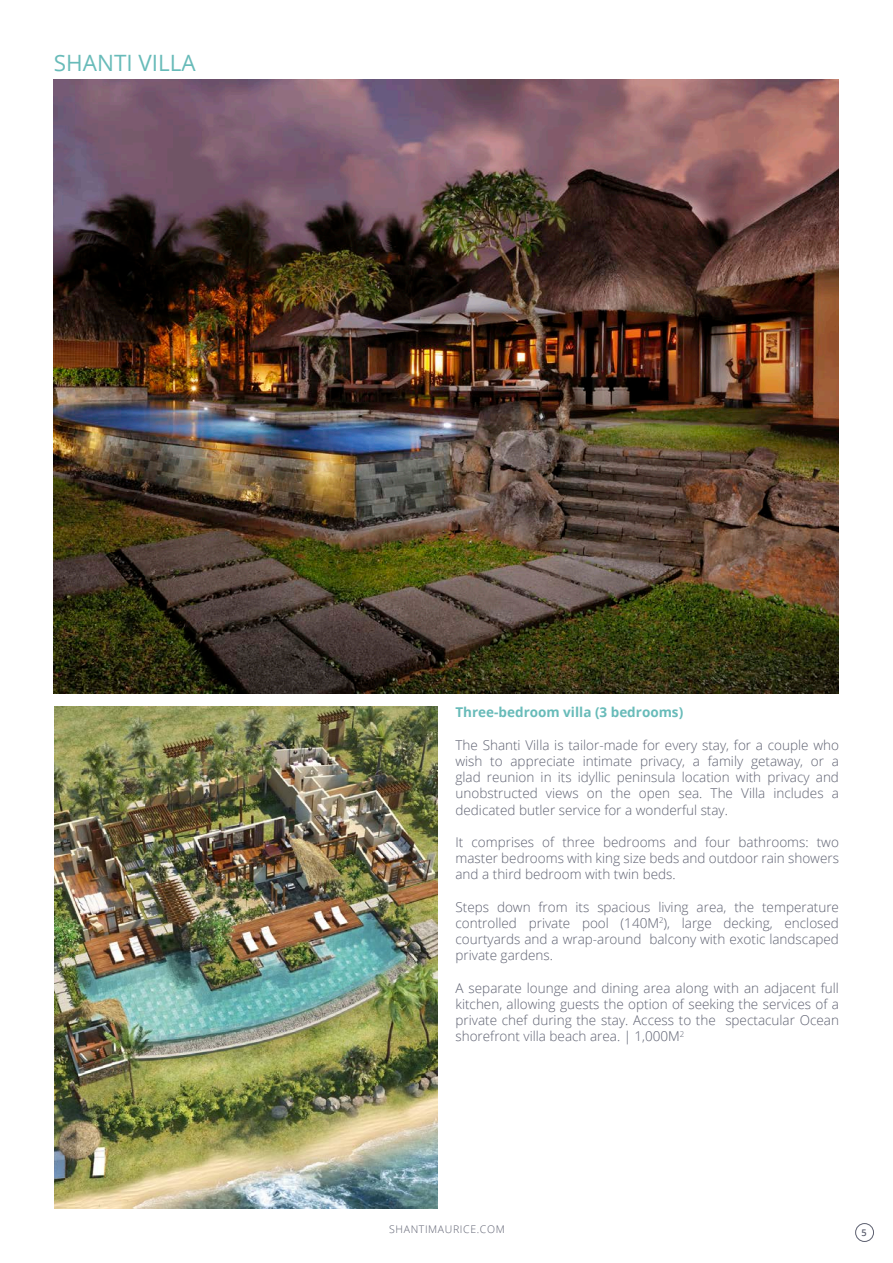
<style>
.page{position:relative;width:893px;height:1263px;background:#fff}
.page>*{position:absolute;margin:0;border:0;box-sizing:border-box;transform-origin:0 0}
.t1{font:22.5px "Open Sans";color:#68bbb9}
.t2{font:300 13.5px/16.2px "Open Sans";color:#5d6070;text-align:justify}
.t3{font:700 13.5px "Open Sans";color:#68bbb9}
.t4{font:300 10.5px "Open Sans";letter-spacing:.06em;color:#5d6070}
.t5{font:600 9.15px "Open Sans";color:#5d6070}
</style>
<div class="page">
<div style="left:855px;top:1223px;width:19px;height:19px;border:1px solid #5d6070;border-radius:50%"></div>
<img style="left:54px;top:707px;width:384px;height:502px">
<img style="left:54px;top:80px;width:785px;height:613px">
<p class="t1" style="left:54px;top:48px;width:143px">SHANTI VILLA</p>
<p class="t3" style="left:455px;top:703px;width:229px">Three-bedroom villa (3 bedrooms)</p>
<p class="t2" style="left:455px;top:736px;width:385px">The Shanti Villa is tailor-made for every stay, for a couple who wish to appreciate intimate privacy, a family getaway, or a glad reunion in its idyllic peninsula location with privacy and unobstructed views on the open sea. The Villa includes a dedicated butler service for a wonderful stay.</p>
<p class="t2" style="left:455px;top:833px;width:385px">It comprises of three bedrooms and four bathrooms: two master bedrooms with king size beds and outdoor rain showers and a third bedroom with twin beds.</p>
<p class="t2" style="left:455px;top:898px;width:385px">Steps down from its spacious living area, the temperature controlled private pool (140M<sup>2</sup>), large decking, enclosed courtyards and a wrap-around balcony with exotic landscaped private gardens.</p>
<p class="t2" style="left:455px;top:979px;width:385px">A separate lounge and dining area along with an adjacent full kitchen, allowing guests the option of seeking the services of a private chef during the stay. Access to the spectacular Ocean shorefront villa beach area. | 1,000M<sup>2</sup></p>
<p class="t4" style="left:389px;top:1222px;width:117px">SHANTIMAURICE.COM</p>
<p class="t5" style="left:861px;top:1226px;width:7px">5</p>
</div>
